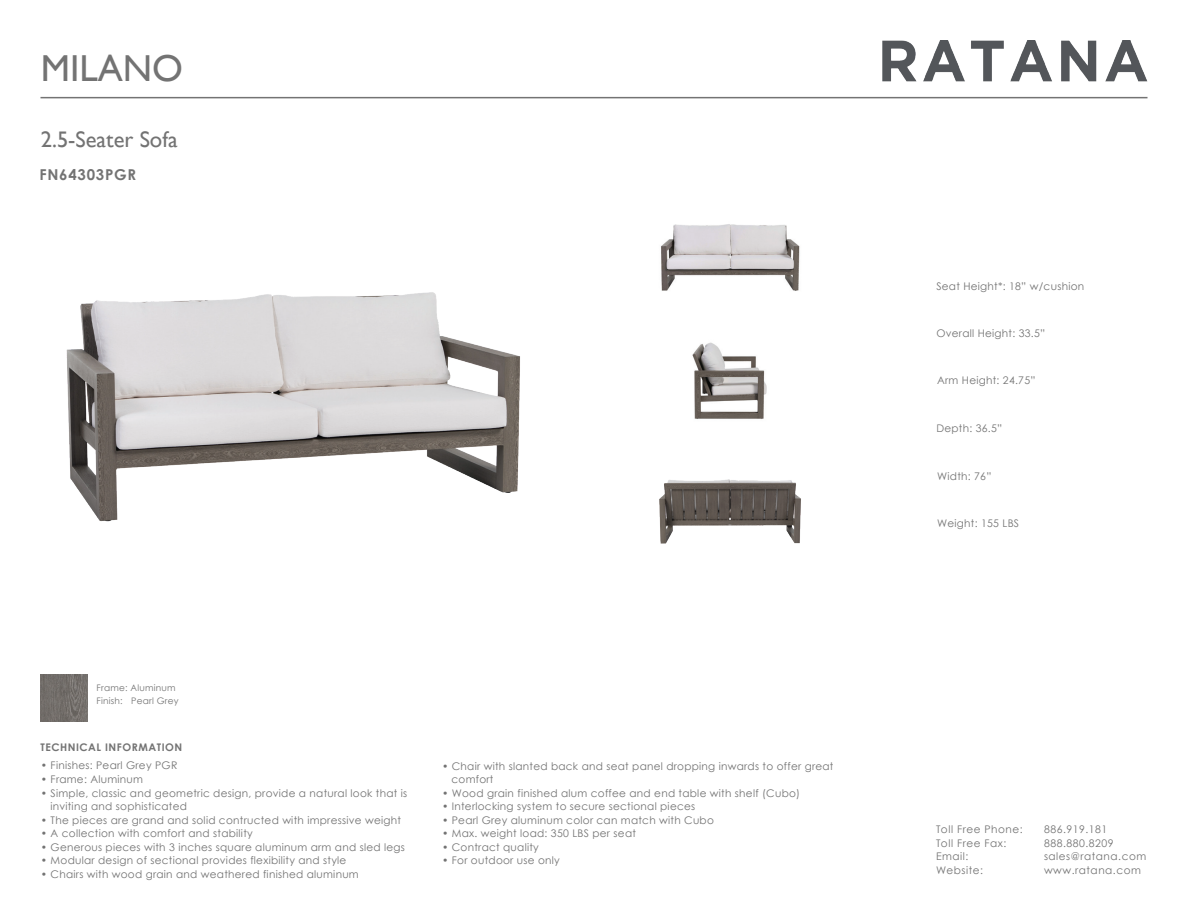
<style>
.page{position:relative;width:1188px;height:918px;background:#fff}
.page>*{position:absolute;margin:0;border:0;box-sizing:border-box;transform-origin:0 0}
.t1{font:37.5px "Gill Sans";color:#737373}
.t2{font:22.5px "Gill Sans";color:#737373}
.t3{font:700 15px "Century Gothic";letter-spacing:.05em;color:#737373}
.t4{font:10.5px/13.5px "Century Gothic";letter-spacing:.025em;color:#737373}
.t5{font:10.5px "Century Gothic";letter-spacing:.05em;color:#737373}
.t6{font:700 10.5px "Century Gothic";letter-spacing:.05em;color:#737373}
.t7{font:9px/13.5px "Century Gothic";letter-spacing:.025em;color:#737373}
</style>
<div class="page">
<img style="left:883px;top:40px;width:264px;height:41px">
<hr style="left:40px;top:97px;width:1108px;height:1px;background:#737373">
<img style="left:66px;top:292px;width:454px;height:230px">
<img style="left:661px;top:224px;width:139px;height:67px">
<img style="left:692px;top:342px;width:75px;height:77px">
<img style="left:659px;top:479px;width:142px;height:65px">
<img style="left:41px;top:675px;width:47px;height:47px">
<h1 class="t1" style="left:41px;top:47px;width:144px">MILANO</h1>
<h2 class="t2" style="left:41px;top:126px;width:138px">2.5-Seater Sofa</h2>
<h3 class="t3" style="left:40px;top:163px;width:98px">FN64303PGR</h3>
<p class="t7" style="left:96px;top:681px;width:84px">Frame: Aluminum<br>Finish: Pearl Grey</p>
<p class="t6" style="left:40px;top:739px;width:143px">TECHNICAL INFORMATION</p>
<p class="t4" style="left:41px;top:759px;width:138px">• Finishes: Pearl Grey PGR</p>
<p class="t4" style="left:41px;top:772px;width:104px">• Frame: Aluminum</p>
<p class="t4" style="left:50px;top:786px;width:358px;text-indent:-10px">• Simple, classic and geometric design, provide a natural look that is inviting and sophisticated</p>
<p class="t4" style="left:41px;top:813px;width:362px">• The pieces are grand and solid contructed with impressive weight</p>
<p class="t4" style="left:41px;top:826px;width:213px">• A collection with comfort and stability</p>
<p class="t4" style="left:41px;top:840px;width:366px">• Generous pieces with 3 inches square aluminum arm and sled legs</p>
<p class="t4" style="left:41px;top:853px;width:307px">• Modular design of sectional provides flexibility and style</p>
<p class="t4" style="left:41px;top:867px;width:319px">• Chairs with wood grain and weathered finished aluminum</p>
<p class="t4" style="left:452px;top:759px;width:383px;text-indent:-10px">• Chair with slanted back and seat panel dropping inwards to offer great comfort</p>
<p class="t4" style="left:442px;top:786px;width:360px">• Wood grain finished alum coffee and end table with shelf (Cubo)</p>
<p class="t4" style="left:442px;top:799px;width:255px">• Interlocking system to secure sectional pieces</p>
<p class="t4" style="left:442px;top:813px;width:273px">• Pearl Grey aluminum color can match with Cubo</p>
<p class="t4" style="left:442px;top:826px;width:195px">• Max. weight load: 350 LBS per seat</p>
<p class="t4" style="left:442px;top:840px;width:98px">• Contract quality</p>
<p class="t4" style="left:442px;top:853px;width:119px">• For outdoor use only</p>
<p class="t4" style="left:936px;top:279px;width:149px">Seat Height*: 18” w/cushion</p>
<p class="t4" style="left:936px;top:326px;width:110px">Overall Height: 33.5”</p>
<p class="t4" style="left:937px;top:374px;width:100px">Arm Height: 24.75”</p>
<p class="t4" style="left:936px;top:421px;width:67px">Depth: 36.5”</p>
<p class="t4" style="left:937px;top:469px;width:56px">Width: 76”</p>
<p class="t4" style="left:937px;top:516px;width:83px">Weight: 155 LBS</p>
<p class="t5" style="left:936px;top:822px;width:88px">Toll Free Phone:</p>
<p class="t5" style="left:1044px;top:822px;width:65px">886.919.181</p>
<p class="t5" style="left:936px;top:836px;width:72px">Toll Free Fax:</p>
<p class="t5" style="left:1044px;top:836px;width:71px">888.880.8209</p>
<p class="t4" style="left:936px;top:849px;width:34px">Email:</p>
<p class="t5" style="left:1044px;top:849px;width:104px">sales@ratana.com</p>
<p class="t5" style="left:936px;top:863px;width:49px">Website:</p>
<p class="t5" style="left:1044px;top:863px;width:98px">www.ratana.com</p>
</div>
